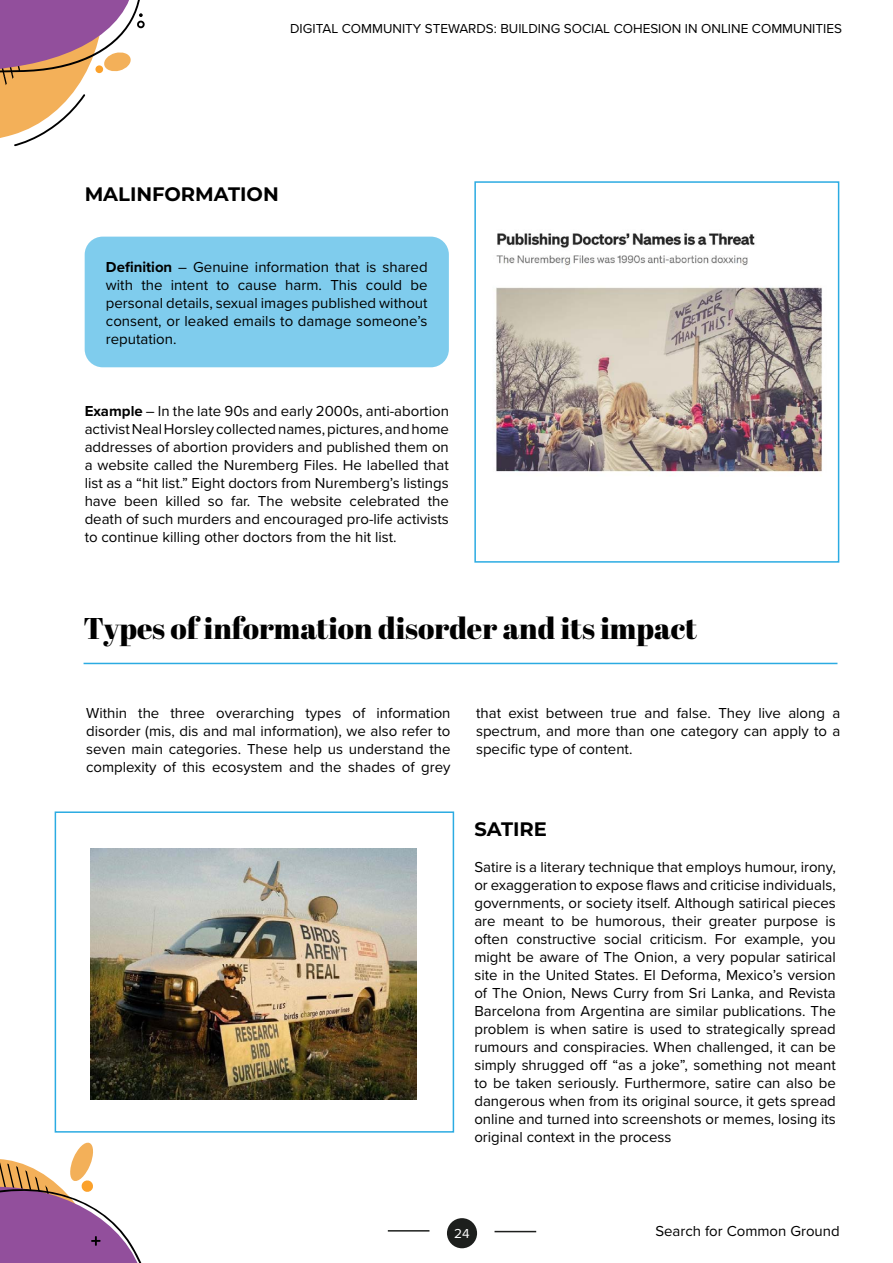
<style>
.page{position:relative;width:893px;height:1263px;background:#fff}
.page>*{position:absolute;margin:0;border:0;box-sizing:border-box;transform-origin:0 0}
.t1{font:30px "Abril Fatface";color:#000}
.t2{font:700 19.5px "Montserrat";color:#000}
.t3{font:15px/18px "Proxima Nova";color:#000;text-align:justify}
.t4{font:13.5px "Proxima Nova";color:#000}
.t5{font:13.5px "Proxima Nova";color:#fff}
.s1{font-weight:700}
</style>
<div class="page">
<div style="left:447px;top:1218px;width:30px;height:30px;background:#1d1f1d;border-radius:50%"></div>
<hr style="left:388px;top:1230px;width:41px;height:1px;background:#1d1f1d">
<hr style="left:495px;top:1231px;width:41px;height:1px;background:#1d1f1d">
<svg style="left:0;top:0;width:145px;height:147px"></svg>
<div style="left:85px;top:237px;width:364px;height:130px;background:#7fcced;border-radius:18px"></div>
<hr style="left:84px;top:663px;width:753px;height:1px;background:#2babe2">
<img style="left:494px;top:233px;width:328px;height:239px">
<div style="left:474px;top:181px;width:365px;height:382px;border:2px solid #2babe2"></div>
<img style="left:90px;top:849px;width:327px;height:250px">
<div style="left:55px;top:811px;width:399px;height:321px;border:2px solid #2babe2"></div>
<svg style="left:0;top:1142px;width:142px;height:121px"></svg>
<p class="t4" style="left:290px;top:18px;width:553px">DIGITAL COMMUNITY STEWARDS: BUILDING SOCIAL COHESION IN ONLINE COMMUNITIES</p>
<h2 class="t2" style="left:85px;top:180px;width:196px">MALINFORMATION</h2>
<p class="t3" style="left:106px;top:257px;width:323px"><span class="s1">Definition</span> – Genuine information that is shared with the intent to cause harm. This could be personal details, sexual images published without consent, or leaked emails to damage someone’s reputation.</p>
<p class="t3" style="left:85px;top:401px;width:366px"><span class="s1">Example</span> – In the late 90s and early 2000s, anti-abortion activist Neal Horsley collected names, pictures, and home addresses of abortion providers and published them on a website called the Nuremberg Files. He labelled that list as a “hit list.” Eight doctors from Nuremberg’s listings have been killed so far. The website celebrated the death of such murders and encouraged pro-life activists to continue killing other doctors from the hit list.</p>
<h1 class="t1" style="left:84px;top:607px;width:615px">Types of information disorder and its impact</h1>
<p class="t3" style="left:86px;top:703px;width:366px">Within the three overarching types of information disorder (mis, dis and mal information), we also refer to seven main categories. These help us understand the complexity of this ecosystem and the shades of grey</p>
<p class="t3" style="left:476px;top:703px;width:366px">that exist between true and false. They live along a spectrum, and more than one category can apply to a specific type of content.</p>
<h2 class="t2" style="left:474px;top:815px;width:74px">SATIRE</h2>
<p class="t3" style="left:474px;top:857px;width:363px">Satire is a literary technique that employs humour, irony, or exaggeration to expose flaws and criticise individuals, governments, or society itself. Although satirical pieces are meant to be humorous, their greater purpose is often constructive social criticism. For example, you might be aware of The Onion, a very popular satirical site in the United States. El Deforma, Mexico’s version of The Onion, News Curry from Sri Lanka, and Revista Barcelona from Argentina are similar publications. The problem is when satire is used to strategically spread rumours and conspiracies. When challenged, it can be simply shrugged off “as a joke”, something not meant to be taken seriously. Furthermore, satire can also be dangerous when from its original source, it gets spread online and turned into screenshots or memes, losing its original context in the process</p>
<p class="t5" style="left:454px;top:1224px;width:17px">24</p>
<p class="t3" style="left:655px;top:1221px;width:186px">Search for Common Ground</p>
</div>
